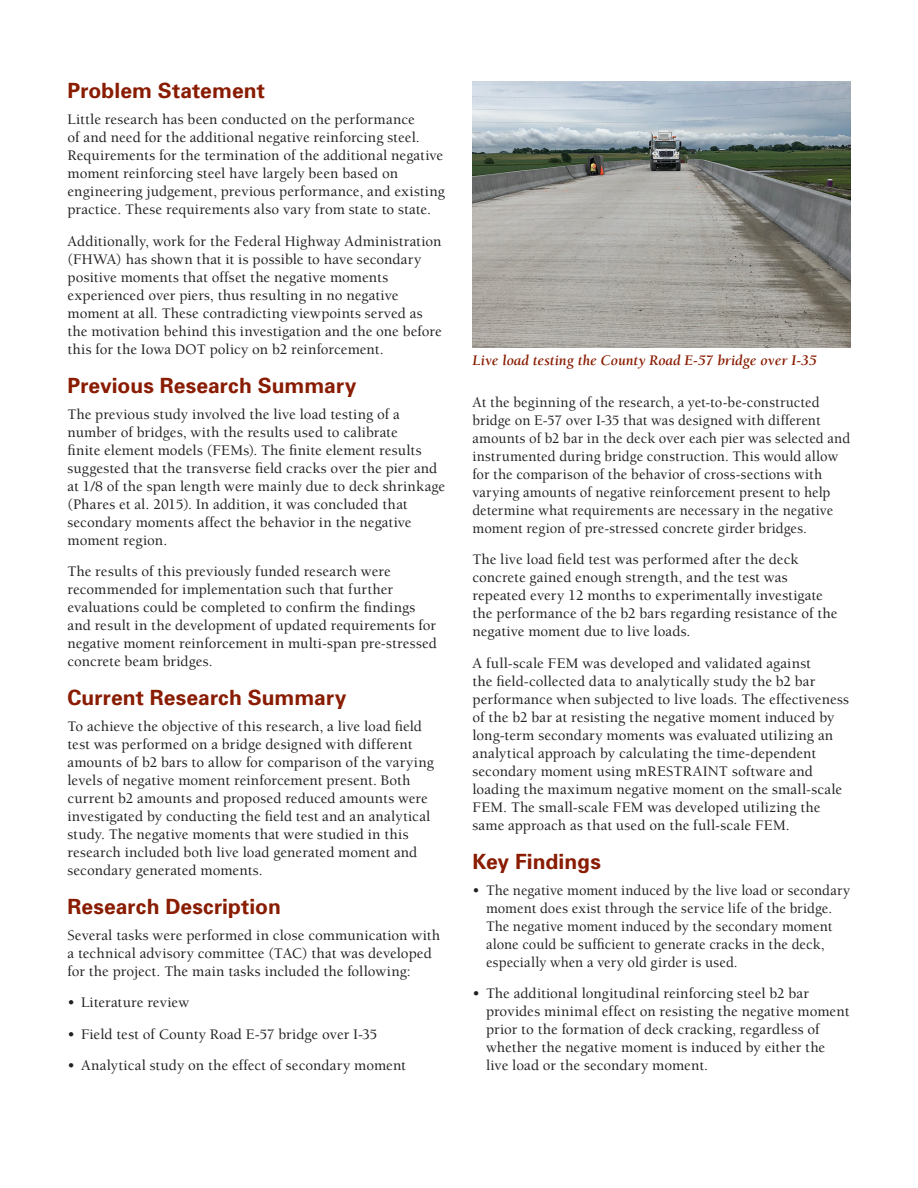
<style>
.page{position:relative;width:918px;height:1188px;background:#fff}
.page>*{position:absolute;margin:0;border:0;box-sizing:border-box;transform-origin:0 0}
.head_1{font:700 21px "Univers";letter-spacing:.005em;color:#891c02}
.Body_text{font:500 15px/18px "Berkeley Std";letter-spacing:.005em;color:#231f20}
.t1{font:italic 700 15px "Berkeley Std";color:#891c02}
</style>
<div class="page">
<img style="left:472px;top:81px;width:378px;height:267px">
<h1 class="head_1" style="left:68px;top:77px;width:199px">Problem Statement</h1>
<p class="Body_text" style="left:68px;top:111px;width:379px">Little research has been conducted on the performance<br>of and need for the additional negative reinforcing steel.<br>Requirements for the termination of the additional negative moment reinforcing steel have largely been based on engineering judgement, previous performance, and existing practice. These requirements also vary from state to state.</p>
<p class="Body_text" style="left:68px;top:232px;width:376px">Additionally, work for the Federal Highway Administration (FHWA) has shown that it is possible to have secondary positive moments that offset the negative moments experienced over piers, thus resulting in no negative moment at all. These contradicting viewpoints served as the motivation behind this investigation and the one before this for the Iowa DOT policy on b2 reinforcement.</p>
<h1 class="head_1" style="left:68px;top:372px;width:290px">Previous Research Summary</h1>
<p class="Body_text" style="left:68px;top:405px;width:379px">The previous study involved the live load testing of a number of bridges, with the results used to calibrate<br>finite element models (FEMs). The finite element results suggested that the transverse field cracks over the pier and at 1/8 of the span length were mainly due to deck shrinkage (Phares et al. 2015). In addition, it was concluded that secondary moments affect the behavior in the negative moment region.</p>
<p class="Body_text" style="left:68px;top:563px;width:371px">The results of this previously funded research were recommended for implementation such that further evaluations could be completed to confirm the findings and result in the development of updated requirements for negative moment reinforcement in multi-span pre-stressed concrete beam bridges.</p>
<h1 class="head_1" style="left:68px;top:684px;width:280px">Current Research Summary</h1>
<p class="Body_text" style="left:68px;top:717px;width:368px">To achieve the objective of this research, a live load field test was performed on a bridge designed with different amounts of b2 bars to allow for comparison of the varying levels of negative moment reinforcement present. Both current b2 amounts and proposed reduced amounts were investigated by conducting the field test and an analytical study. The negative moments that were studied in this research included both live load generated moment and secondary generated moments.</p>
<h1 class="head_1" style="left:68px;top:893px;width:215px">Research Description</h1>
<p class="Body_text" style="left:68px;top:926px;width:374px">Several tasks were performed in close communication with a technical advisory committee (TAC) that was developed for the project. The main tasks included the following:</p>
<p class="Body_text" style="left:68px;top:994px;width:123px">• Literature review</p>
<p class="Body_text" style="left:68px;top:1025px;width:311px">• Field test of County Road E-57 bridge over I-35</p>
<p class="Body_text" style="left:68px;top:1057px;width:340px">• Analytical study on the effect of secondary moment</p>
<p class="t1" style="left:472px;top:352px;width:346px">Live load testing the County Road E-57 bridge over I-35</p>
<p class="Body_text" style="left:472px;top:394px;width:379px">At the beginning of the research, a yet-to-be-constructed bridge on E-57 over I-35 that was designed with different amounts of b2 bar in the deck over each pier was selected and instrumented during bridge construction. This would allow for the comparison of the behavior of cross-sections with varying amounts of negative reinforcement present to help determine what requirements are necessary in the negative moment region of pre-stressed concrete girder bridges.</p>
<p class="Body_text" style="left:472px;top:551px;width:366px">The live load field test was performed after the deck concrete gained enough strength, and the test was repeated every 12 months to experimentally investigate the performance of the b2 bars regarding resistance of the negative moment due to live loads.</p>
<p class="Body_text" style="left:472px;top:655px;width:378px">A full-scale FEM was developed and validated against<br>the field-collected data to analytically study the b2 bar performance when subjected to live loads. The effectiveness of the b2 bar at resisting the negative moment induced by long-term secondary moments was evaluated utilizing an analytical approach by calculating the time-dependent secondary moment using mRESTRAINT software and loading the maximum negative moment on the small-scale FEM. The small-scale FEM was developed utilizing the same approach as that used on the full-scale FEM.</p>
<h1 class="head_1" style="left:472px;top:848px;width:130px">Key Findings</h1>
<p class="Body_text" style="left:486px;top:881px;width:366px;text-indent:-14px">• The negative moment induced by the live load or secondary moment does exist through the service life of the bridge.<br>The negative moment induced by the secondary moment alone could be sufficient to generate cracks in the deck, especially when a very old girder is used.</p>
<p class="Body_text" style="left:486px;top:985px;width:365px;text-indent:-14px">• The additional longitudinal reinforcing steel b2 bar provides minimal effect on resisting the negative moment prior to the formation of deck cracking, regardless of whether the negative moment is induced by either the live load or the secondary moment.</p>
</div>
